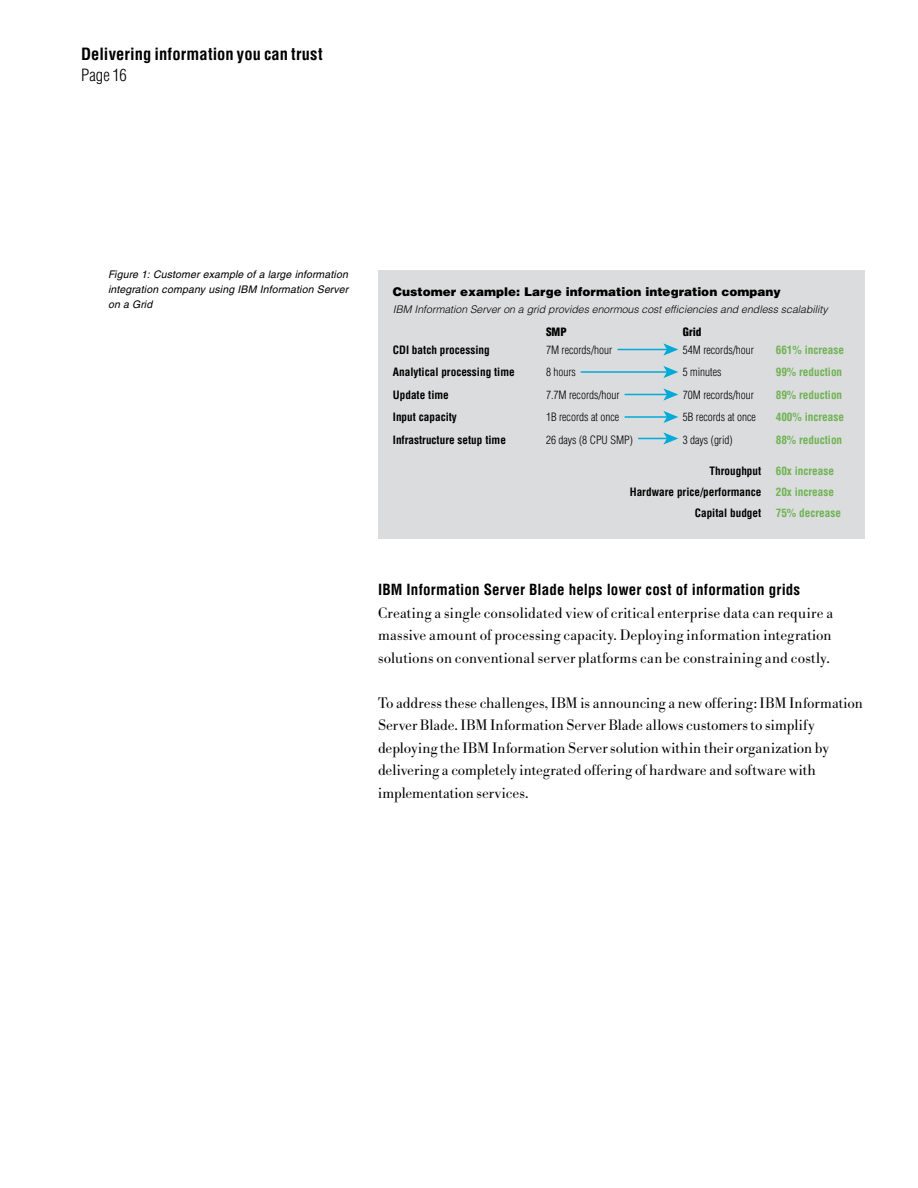
<style>
.page{position:relative;width:918px;height:1188px;background:#fff}
.page>*{position:absolute;margin:0;border:0;box-sizing:border-box;transform-origin:0 0}
.t1{font:700 condensed 16.5px/21px "Helvetica";letter-spacing:.01em;color:#000}
.t2{font:300 15px/22.5px "Bodoni BE";color:#000;text-align:justify}
.t3{font:700 condensed 15px "Helvetica";letter-spacing:.01em;color:#000}
.t4{font:900 12px "Helvetica";color:#000}
.t5{font:700 condensed 11.25px "Helvetica";color:#000}
.t6{font:300 condensed 11.25px "Helvetica";color:#000}
.t7{font:700 condensed 11.25px "Helvetica";color:#6fb353}
.t8{font:900 condensed 11.25px "Helvetica";color:#000}
.t9{font:italic 10.5px/15px "Helvetica";letter-spacing:.015em;color:#000;text-align:justify}
.t10{font:italic 300 10.5px "Helvetica";color:#000}
.s1{font-weight:300}
</style>
<div class="page">
<div style="left:378px;top:270px;width:486px;height:269px;background:#dbdcdd"></div>
<hr style="left:618px;top:349px;width:50px;height:1px;background:#00abd9">
<svg style="left:663px;top:343px;width:15px;height:13px"></svg>
<hr style="left:581px;top:371px;width:87px;height:2px;background:#00abd9">
<svg style="left:663px;top:366px;width:15px;height:12px"></svg>
<hr style="left:625px;top:394px;width:43px;height:1px;background:#00abd9">
<svg style="left:663px;top:388px;width:15px;height:13px"></svg>
<hr style="left:625px;top:416px;width:43px;height:2px;background:#00abd9">
<svg style="left:663px;top:411px;width:15px;height:12px"></svg>
<hr style="left:638px;top:438px;width:30px;height:1px;background:#00abd9">
<svg style="left:663px;top:432px;width:15px;height:13px"></svg>
<p class="t1" style="left:81px;top:44px;width:243px">Delivering information you can trust<br><span class="s1">Page 16</span></p>
<p class="t9" style="left:108px;top:267px;width:242px">Figure 1: Customer example of a large information integration company using IBM Information Server on a Grid</p>
<p class="t4" style="left:393px;top:284px;width:389px">Customer example: Large information integration company</p>
<p class="t10" style="left:393px;top:302px;width:436px">IBM Information Server on a grid provides enormous cost efficiencies and endless scalability</p>
<p class="t8" style="left:546px;top:324px;width:22px">SMP</p>
<p class="t8" style="left:683px;top:324px;width:20px">Grid</p>
<p class="t5" style="left:393px;top:342px;width:98px">CDI batch processing</p>
<p class="t6" style="left:546px;top:343px;width:68px">7M records/hour</p>
<p class="t6" style="left:683px;top:343px;width:73px">54M records/hour</p>
<p class="t7" style="left:776px;top:342px;width:70px">661% increase</p>
<p class="t5" style="left:393px;top:365px;width:123px">Analytical processing time</p>
<p class="t6" style="left:546px;top:365px;width:31px">8 hours</p>
<p class="t6" style="left:683px;top:365px;width:40px">5 minutes</p>
<p class="t7" style="left:776px;top:365px;width:68px">99% reduction</p>
<p class="t5" style="left:393px;top:387px;width:57px">Update time</p>
<p class="t6" style="left:546px;top:388px;width:75px">7.7M records/hour</p>
<p class="t6" style="left:683px;top:388px;width:73px">70M records/hour</p>
<p class="t7" style="left:776px;top:387px;width:68px">89% reduction</p>
<p class="t5" style="left:393px;top:410px;width:66px">Input capacity</p>
<p class="t6" style="left:546px;top:410px;width:75px">1B records at once</p>
<p class="t6" style="left:683px;top:410px;width:75px">5B records at once</p>
<p class="t7" style="left:776px;top:410px;width:70px">400% increase</p>
<p class="t5" style="left:393px;top:432px;width:115px">Infrastructure setup time</p>
<p class="t6" style="left:546px;top:433px;width:88px">26 days (8 CPU SMP)</p>
<p class="t6" style="left:683px;top:433px;width:51px">3 days (grid)</p>
<p class="t7" style="left:776px;top:432px;width:68px">88% reduction</p>
<p class="t5" style="left:709px;top:464px;width:53px">Throughput</p>
<p class="t7" style="left:776px;top:464px;width:60px">60x increase</p>
<p class="t5" style="left:630px;top:485px;width:133px">Hardware price/performance</p>
<p class="t7" style="left:776px;top:485px;width:60px">20x increase</p>
<p class="t5" style="left:695px;top:506px;width:68px">Capital budget</p>
<p class="t7" style="left:776px;top:506px;width:67px">75% decrease</p>
<h5 class="t3" style="left:378px;top:580px;width:424px">IBM Information Server Blade helps lower cost of information grids</h5>
<p class="t2" style="left:378px;top:602px;width:457px">Creating a single consolidated view of critical enterprise data can require a massive amount of processing capacity. Deploying information integration solutions on conventional server platforms can be constraining and costly.</p>
<p class="t2" style="left:378px;top:692px;width:486px;text-align:left">To address these challenges, IBM is announcing a new offering: IBM Information Server Blade. IBM Information Server Blade allows customers to simplify deploying the IBM Information Server solution within their organization by delivering a completely integrated offering of hardware and software with implementation services.</p>
</div>
